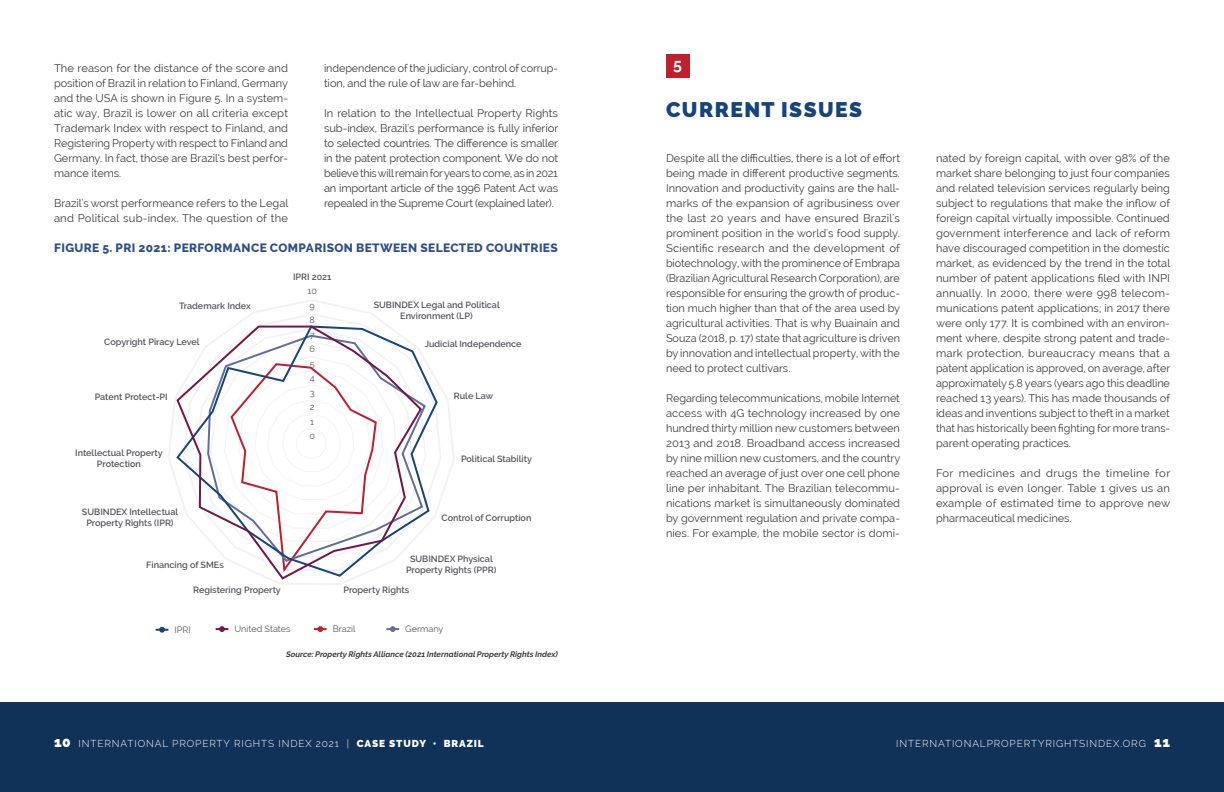
<style>
.page{position:relative;width:1224px;height:792px;background:#fff}
.page>*{position:absolute;margin:0;border:0;box-sizing:border-box;transform-origin:0 0}
.t1{font:900 21px "Raleway";letter-spacing:.07em;color:#17437e}
.t2{font:700 16px "Raleway";color:#fff}
.t3{font:800 12px "Raleway";letter-spacing:.03em;color:#304f87}
.t4{font:11px/15px "Raleway";color:#3e3e3f;text-align:justify}
.t5{font:300 10px "Raleway";letter-spacing:.09em;color:#fff}
.t6{font:600 9px/10.8px "Raleway";color:#57545c;text-align:center}
.t7{font:9px/14.5px "Raleway";color:#57545c}
.t8{font:italic 700 8px "Raleway";color:#3e3e3f}
.s1{font-weight:900;font-size:14px}
.s2{font-weight:900}
</style>
<div class="page">
<div style="left:0;top:702px;width:1224px;height:90px;background:#113258"></div>
<svg style="left:156px;top:627px;width:12px;height:6px"></svg>
<svg style="left:216px;top:626px;width:12px;height:6px"></svg>
<svg style="left:314px;top:626px;width:13px;height:6px"></svg>
<svg style="left:386px;top:626px;width:13px;height:6px"></svg>
<svg style="left:168px;top:300px;width:286px;height:285px"></svg>
<svg style="left:183px;top:313px;width:259px;height:258px"></svg>
<svg style="left:423px;top:324px;width:16px;height:254px"></svg>
<svg style="left:175px;top:324px;width:248px;height:257px"></svg>
<div style="left:666px;top:54px;width:23px;height:24px;background:#c01f2e"></div>
<p class="t4" style="left:54px;top:60px;width:236px">The reason for the distance of the score and position of Brazil in relation to Finland, Germany and the USA is shown in Figure 5. In a system&shy;atic way, Brazil is lower on all criteria except Trademark Index with respect to Finland, and Registering Property with respect to Finland and Germany. In fact, those are Brazil’s best perfor&shy;mance items.</p>
<p class="t4" style="left:54px;top:195px;width:236px">Brazil's worst performeance refers to the Legal and Political sub-index. The question of the</p>
<p class="t4" style="left:324px;top:60px;width:236px">independence of the judiciary, control of corrup&shy;tion, and the rule of law are far-behind.</p>
<p class="t4" style="left:324px;top:105px;width:236px">In relation to the Intellectual Property Rights sub-index, Brazil's performance is fully inferior to selected countries. The difference is smaller in the patent protection component. We do not believe this will remain for years to come, as in 2021 an important article of the 1996 Patent Act was repealed in the Supreme Court (explained later).</p>
<p class="t3" style="left:54px;top:241px;width:505px">FIGURE 5. PRI 2021: PERFORMANCE COMPARISON BETWEEN SELECTED COUNTRIES</p>
<p class="t6" style="left:179px;top:300px;width:73px">Trademark Index</p>
<p class="t6" style="left:104px;top:336px;width:97px">Copyright Piracy Level</p>
<p class="t6" style="left:95px;top:391px;width:74px">Patent Protect-PI</p>
<p class="t6" style="left:293px;top:272px;width:40px">IPRI 2021</p>
<p class="t7" style="left:308px;top:284px;width:11px">10<br>9<br>8<br>7<br>6<br>5<br>4<br>3<br>2<br>1<br>0</p>
<p class="t6" style="left:374px;top:299px;width:128px">SUBINDEX Legal and Political<br>Environment (LP)</p>
<p class="t6" style="left:425px;top:338px;width:99px">Judicial Independence</p>
<p class="t6" style="left:454px;top:391px;width:41px">Rule Law</p>
<p class="t6" style="left:75px;top:448px;width:89px">Intellectual Property<br>Protection</p>
<p class="t6" style="left:461px;top:453px;width:72px">Political Stability</p>
<p class="t6" style="left:82px;top:507px;width:98px">SUBINDEX Intellectual<br>Property Rights (IPR)</p>
<p class="t6" style="left:146px;top:559px;width:79px">Financing of SMEs</p>
<p class="t6" style="left:193px;top:585px;width:89px">Registering Property</p>
<p class="t6" style="left:343px;top:585px;width:67px">Property Rights</p>
<p class="t6" style="left:442px;top:512px;width:91px">Control of Corruption</p>
<p class="t6" style="left:406px;top:553px;width:92px">SUBINDEX Physical<br>Property Rights (PPR)</p>
<p class="t7" style="left:175px;top:622px;width:18px">IPRI</p>
<p class="t7" style="left:235px;top:621px;width:58px">United States</p>
<p class="t7" style="left:333px;top:621px;width:24px">Brazil</p>
<p class="t7" style="left:405px;top:621px;width:40px">Germany</p>
<p class="t8" style="left:286px;top:649px;width:273px">Source: Property Rights Alliance (2021 International Property Rights Index)</p>
<p class="t6" style="left:488px;top:643px;width:11px">74</p>
<h2 class="t2" style="left:673px;top:56px;width:10px">5</h2>
<h1 class="t1" style="left:666px;top:97px;width:198px">CURRENT ISSUES</h1>
<p class="t4" style="left:666px;top:150px;width:236px">Despite all the difficulties, there is a lot of effort being made in different productive segments.<br>Innovation and productivity gains are the hall&shy;marks of the expansion of agribusiness over the last 20 years and have ensured Brazil's prominent position in the world's food supply.<br>Scientific research and the development of biotechnology, with the prominence of Embrapa (Brazilian Agricultural Research Corporation), are responsible for ensuring the growth of produc&shy;tion much higher than that of the area used by agricultural activities. That is why Buainain and Souza (2018, p. 17) state that agriculture is driven by innovation and intellectual property, with the need to protect cultivars.</p>
<p class="t4" style="left:666px;top:390px;width:236px">Regarding telecommunications, mobile Internet access with 4G technology increased by one hundred thirty million new customers between 2013 and 2018. Broadband access increased by nine million new customers, and the country reached an average of just over one cell phone line per inhabitant. The Brazilian telecommu&shy;nications market is simultaneously dominated by government regulation and private compa&shy;nies. For example, the mobile sector is domi-</p>
<p class="t4" style="left:936px;top:150px;width:236px">nated by foreign capital, with over 98% of the market share belonging to just four companies and related television services regularly being subject to regulations that make the inflow of foreign capital virtually impossible. Continued government interference and lack of reform have discouraged competition in the domestic market, as evidenced by the trend in the total number of patent applications filed with INPI annually. In 2000, there were 998 telecom&shy;munications patent applications; in 2017 there were only 177. It is combined with an environ&shy;ment where, despite strong patent and trade&shy;mark protection, bureaucracy means that a patent application is approved, on average, after approximately 5.8 years (years ago this deadline reached 13 years). This has made thousands of ideas and inventions subject to theft in a market that has historically been fighting for more trans&shy;parent operating practices.</p>
<p class="t4" style="left:936px;top:465px;width:236px">For medicines and drugs the timeline for approval is even longer. Table 1 gives us an example of estimated time to approve new pharmaceutical medicines.</p>
<p class="t5" style="left:54px;top:737px;width:431px"><span class="s1">10</span> INTERNATIONAL PROPERTY RIGHTS INDEX 2021 | <span class="s2">CASE STUDY • BRAZIL</span></p>
<p class="t5" style="left:896px;top:737px;width:275px">INTERNATIONALPROPERTYRIGHTSINDEX.ORG <span class="s1">11</span></p>
</div>
